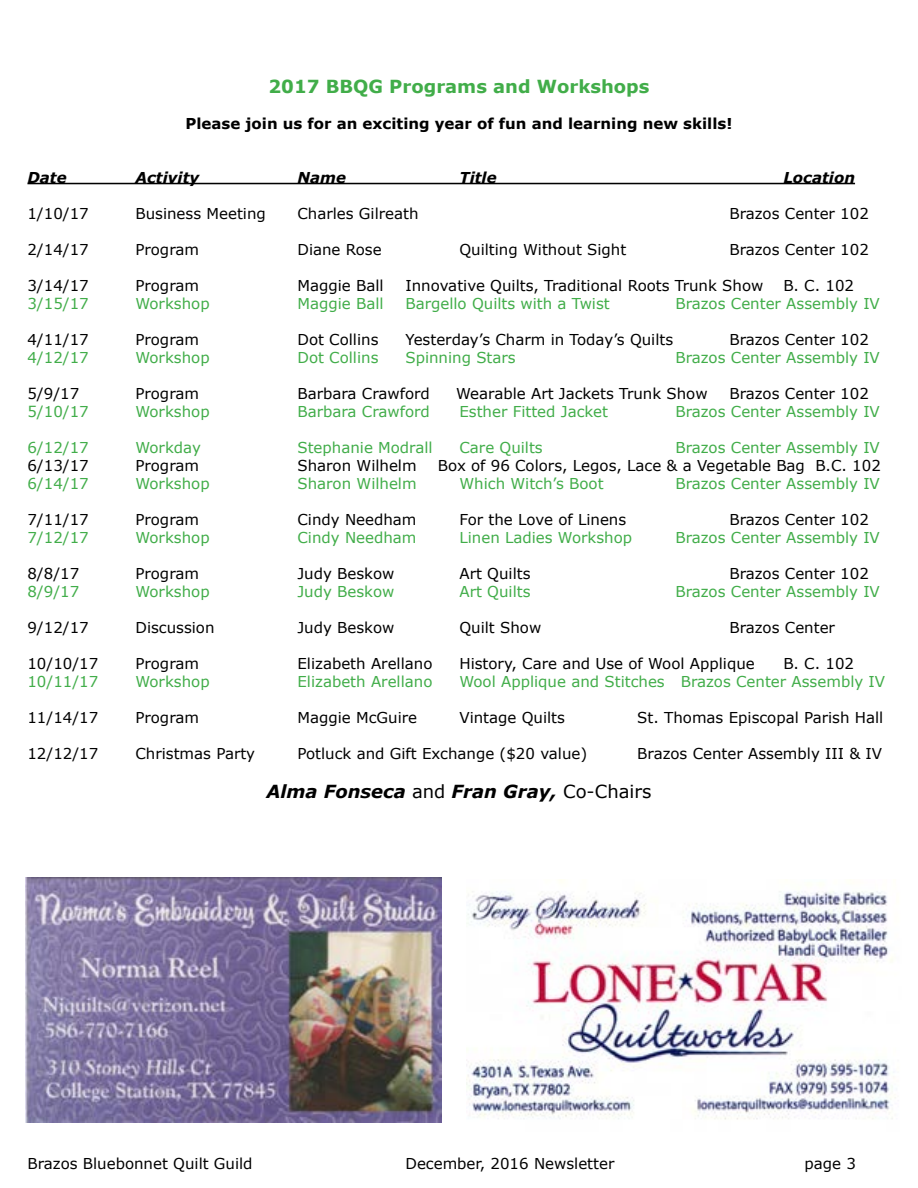
<style>
.page{position:relative;width:918px;height:1188px;background:#fff}
.page>*{position:absolute;margin:0;border:0;box-sizing:border-box;transform-origin:0 0}
.t1{font:italic 700 18px "Verdana";color:#000}
.t2{font:700 18px "Verdana";color:#41ad49}
.t3{font:15px "Verdana";color:#000}
.t4{font:15px "Verdana";color:#41ad49}
.t5{font:700 15px "Verdana";color:#000}
.t6{font:italic 700 15px "Verdana";color:#000}
.s1{font-weight:400;font-style:normal}
</style>
<div class="page">
<img style="left:25px;top:878px;width:416px;height:244px">
<img style="left:467px;top:879px;width:429px;height:241px">
<hr style="left:27px;top:183px;width:828px;height:1px;background:#000">
<p class="t2" style="left:268px;top:73px;width:383px">2017 BBQG Programs and Workshops</p>
<p class="t5" style="left:185px;top:112px;width:548px">Please join us for an exciting year of fun and learning new skills!</p>
<p class="t6" style="left:27px;top:166px;width:41px">Date</p>
<p class="t6" style="left:135px;top:166px;width:65px">Activity</p>
<p class="t6" style="left:297px;top:166px;width:50px">Name</p>
<p class="t6" style="left:459px;top:166px;width:39px">Title</p>
<p class="t6" style="left:783px;top:166px;width:73px">Location</p>
<p class="t3" style="left:27px;top:203px;width:63px">1/10/17</p>
<p class="t3" style="left:135px;top:203px;width:132px">Business Meeting</p>
<p class="t3" style="left:297px;top:203px;width:123px">Charles Gilreath</p>
<p class="t3" style="left:729px;top:203px;width:141px">Brazos Center 102</p>
<p class="t3" style="left:27px;top:239px;width:63px">2/14/17</p>
<p class="t3" style="left:135px;top:239px;width:65px">Program</p>
<p class="t3" style="left:297px;top:239px;width:86px">Diane Rose</p>
<p class="t3" style="left:459px;top:239px;width:168px">Quilting Without Sight</p>
<p class="t3" style="left:729px;top:239px;width:141px">Brazos Center 102</p>
<p class="t3" style="left:27px;top:275px;width:63px">3/14/17</p>
<p class="t3" style="left:135px;top:275px;width:65px">Program</p>
<p class="t3" style="left:297px;top:275px;width:88px">Maggie Ball</p>
<p class="t3" style="left:405px;top:275px;width:359px">Innovative Quilts, Traditional Roots Trunk Show</p>
<p class="t3" style="left:783px;top:275px;width:72px">B. C. 102</p>
<p class="t4" style="left:27px;top:293px;width:63px">3/15/17</p>
<p class="t4" style="left:135px;top:293px;width:76px">Workshop</p>
<p class="t4" style="left:297px;top:293px;width:88px">Maggie Ball</p>
<p class="t4" style="left:405px;top:293px;width:206px">Bargello Quilts with a Twist</p>
<p class="t4" style="left:675px;top:293px;width:206px">Brazos Center Assembly IV</p>
<p class="t3" style="left:27px;top:329px;width:63px">4/11/17</p>
<p class="t3" style="left:135px;top:329px;width:65px">Program</p>
<p class="t3" style="left:297px;top:329px;width:83px">Dot Collins</p>
<p class="t3" style="left:405px;top:329px;width:269px">Yesterday’s Charm in Today’s Quilts</p>
<p class="t3" style="left:729px;top:329px;width:141px">Brazos Center 102</p>
<p class="t4" style="left:27px;top:347px;width:63px">4/12/17</p>
<p class="t4" style="left:135px;top:347px;width:76px">Workshop</p>
<p class="t4" style="left:297px;top:347px;width:83px">Dot Collins</p>
<p class="t4" style="left:405px;top:347px;width:112px">Spinning Stars</p>
<p class="t4" style="left:675px;top:347px;width:206px">Brazos Center Assembly IV</p>
<p class="t3" style="left:27px;top:383px;width:53px">5/9/17</p>
<p class="t3" style="left:135px;top:383px;width:65px">Program</p>
<p class="t3" style="left:297px;top:383px;width:134px">Barbara Crawford</p>
<p class="t3" style="left:456px;top:383px;width:253px">Wearable Art Jackets Trunk Show</p>
<p class="t3" style="left:729px;top:383px;width:141px">Brazos Center 102</p>
<p class="t4" style="left:27px;top:401px;width:63px">5/10/17</p>
<p class="t4" style="left:135px;top:401px;width:76px">Workshop</p>
<p class="t4" style="left:297px;top:401px;width:134px">Barbara Crawford</p>
<p class="t4" style="left:459px;top:401px;width:150px">Esther Fitted Jacket</p>
<p class="t4" style="left:675px;top:401px;width:206px">Brazos Center Assembly IV</p>
<p class="t4" style="left:27px;top:437px;width:63px">6/12/17</p>
<p class="t4" style="left:135px;top:437px;width:67px">Workday</p>
<p class="t4" style="left:297px;top:437px;width:137px">Stephanie Modrall</p>
<p class="t4" style="left:459px;top:437px;width:85px">Care Quilts</p>
<p class="t4" style="left:675px;top:437px;width:206px">Brazos Center Assembly IV</p>
<p class="t3" style="left:27px;top:455px;width:63px">6/13/17</p>
<p class="t3" style="left:135px;top:455px;width:65px">Program</p>
<p class="t3" style="left:297px;top:455px;width:121px">Sharon Wilhelm</p>
<p class="t3" style="left:438px;top:455px;width:445px">Box of 96 Colors, Legos, Lace &amp; a Vegetable Bag B.C. 102</p>
<p class="t4" style="left:27px;top:473px;width:63px">6/14/17</p>
<p class="t4" style="left:135px;top:473px;width:76px">Workshop</p>
<p class="t4" style="left:297px;top:473px;width:121px">Sharon Wilhelm</p>
<p class="t4" style="left:459px;top:473px;width:146px">Which Witch’s Boot</p>
<p class="t4" style="left:675px;top:473px;width:206px">Brazos Center Assembly IV</p>
<p class="t3" style="left:27px;top:509px;width:63px">7/11/17</p>
<p class="t3" style="left:135px;top:509px;width:65px">Program</p>
<p class="t3" style="left:297px;top:509px;width:121px">Cindy Needham</p>
<p class="t3" style="left:459px;top:509px;width:168px">For the Love of Linens</p>
<p class="t3" style="left:729px;top:509px;width:141px">Brazos Center 102</p>
<p class="t4" style="left:27px;top:527px;width:63px">7/12/17</p>
<p class="t4" style="left:135px;top:527px;width:76px">Workshop</p>
<p class="t4" style="left:297px;top:527px;width:121px">Cindy Needham</p>
<p class="t4" style="left:459px;top:527px;width:174px">Linen Ladies Workshop</p>
<p class="t4" style="left:675px;top:527px;width:206px">Brazos Center Assembly IV</p>
<p class="t3" style="left:27px;top:563px;width:53px">8/8/17</p>
<p class="t3" style="left:135px;top:563px;width:65px">Program</p>
<p class="t3" style="left:297px;top:563px;width:98px">Judy Beskow</p>
<p class="t3" style="left:459px;top:563px;width:73px">Art Quilts</p>
<p class="t3" style="left:729px;top:563px;width:141px">Brazos Center 102</p>
<p class="t4" style="left:27px;top:581px;width:53px">8/9/17</p>
<p class="t4" style="left:135px;top:581px;width:76px">Workshop</p>
<p class="t4" style="left:297px;top:581px;width:98px">Judy Beskow</p>
<p class="t4" style="left:459px;top:581px;width:73px">Art Quilts</p>
<p class="t4" style="left:675px;top:581px;width:206px">Brazos Center Assembly IV</p>
<p class="t3" style="left:27px;top:617px;width:63px">9/12/17</p>
<p class="t3" style="left:135px;top:617px;width:81px">Discussion</p>
<p class="t3" style="left:297px;top:617px;width:98px">Judy Beskow</p>
<p class="t3" style="left:459px;top:617px;width:83px">Quilt Show</p>
<p class="t3" style="left:729px;top:617px;width:107px">Brazos Center</p>
<p class="t3" style="left:27px;top:653px;width:72px">10/10/17</p>
<p class="t3" style="left:135px;top:653px;width:65px">Program</p>
<p class="t3" style="left:297px;top:653px;width:136px">Elizabeth Arellano</p>
<p class="t3" style="left:459px;top:653px;width:297px">History, Care and Use of Wool Applique</p>
<p class="t3" style="left:783px;top:653px;width:72px">B. C. 102</p>
<p class="t4" style="left:27px;top:671px;width:72px">10/11/17</p>
<p class="t4" style="left:135px;top:671px;width:76px">Workshop</p>
<p class="t4" style="left:297px;top:671px;width:137px">Elizabeth Arellano</p>
<p class="t4" style="left:459px;top:671px;width:427px">Wool Applique and Stitches Brazos Center Assembly IV</p>
<p class="t3" style="left:27px;top:707px;width:72px">11/14/17</p>
<p class="t3" style="left:135px;top:707px;width:65px">Program</p>
<p class="t3" style="left:297px;top:707px;width:121px">Maggie McGuire</p>
<p class="t3" style="left:459px;top:707px;width:107px">Vintage Quilts</p>
<p class="t3" style="left:637px;top:707px;width:248px">St. Thomas Episcopal Parish Hall</p>
<p class="t3" style="left:27px;top:743px;width:72px">12/12/17</p>
<p class="t3" style="left:135px;top:743px;width:121px">Christmas Party</p>
<p class="t3" style="left:297px;top:743px;width:291px">Potluck and Gift Exchange ($20 value)</p>
<p class="t3" style="left:637px;top:743px;width:246px">Brazos Center Assembly III &amp; IV</p>
<p class="t1" style="left:266px;top:779px;width:387px">Alma Fonseca <span class="s1">and</span> Fran Gray, <span class="s1">Co-Chairs</span></p>
<p class="t3" style="left:27px;top:1153px;width:227px">Brazos Bluebonnet Quilt Guild</p>
<p class="t3" style="left:405px;top:1153px;width:211px">December, 2016 Newsletter</p>
<p class="t3" style="left:805px;top:1153px;width:53px">page 3</p>
</div>
